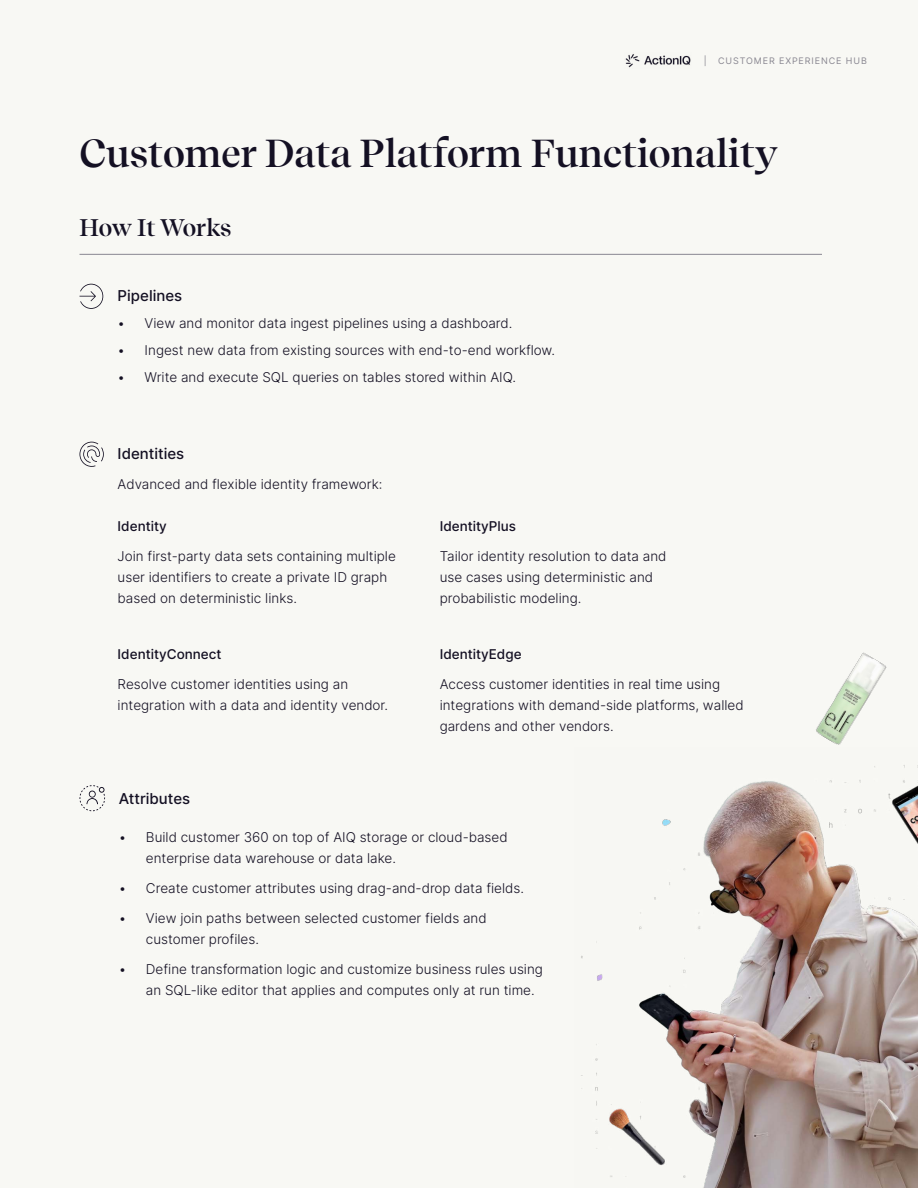
<style>
.page{position:relative;width:918px;height:1188px;background:#f8f8f4}
.page>*{position:absolute;margin:0;border:0;box-sizing:border-box;transform-origin:0 0}
.t1{font:600 39px "Recife Display";color:#141023}
.t2{font:600 24px "Recife Display";color:#141023}
.t3{font:500 15px "Inter";color:#141023}
.t4{font:300 13.5px/21px "Inter";color:#141023}
.t5{font:500 13.5px "Inter";color:#141023}
.t6{font:9px "Inter";letter-spacing:.1em;color:#898791}
</style>
<div class="page">
<img style="left:625px;top:54px;width:66px;height:14px">
<img style="left:581px;top:765px;width:337px;height:423px">
<img style="left:816px;top:652px;width:71px;height:93px">
<svg style="left:80px;top:284px;width:23px;height:25px"></svg>
<svg style="left:80px;top:442px;width:24px;height:25px"></svg>
<svg style="left:79px;top:785px;width:26px;height:26px"></svg>
<hr style="left:80px;top:254px;width:742px;height:1px;background:#898791">
<p class="t6" style="left:704px;top:54px;width:165px">| CUSTOMER EXPERIENCE HUB</p>
<h1 class="t1" style="left:80px;top:125px;width:700px">Customer Data Platform Functionality</h1>
<h2 class="t2" style="left:80px;top:210px;width:154px">How It Works</h2>
<p class="t3" style="left:118px;top:284px;width:66px">Pipelines</p>
<p class="t4" style="left:118px;top:312px;width:396px">• View and monitor data ingest pipelines using a dashboard.</p>
<p class="t4" style="left:118px;top:339px;width:439px">• Ingest new data from existing sources with end-to-end workflow.</p>
<p class="t4" style="left:118px;top:366px;width:400px">• Write and execute SQL queries on tables stored within AIQ.</p>
<p class="t3" style="left:118px;top:442px;width:68px">Identities</p>
<p class="t4" style="left:118px;top:473px;width:266px">Advanced and flexible identity framework:</p>
<p class="t5" style="left:118px;top:516px;width:51px">Identity</p>
<p class="t4" style="left:118px;top:545px;width:280px">Join first-party data sets containing multiple user identifiers to create a private ID graph based on deterministic links.</p>
<p class="t5" style="left:118px;top:644px;width:105px">IdentityConnect</p>
<p class="t4" style="left:118px;top:673px;width:272px">Resolve customer identities using an integration with a data and identity vendor.</p>
<p class="t5" style="left:440px;top:516px;width:78px">IdentityPlus</p>
<p class="t4" style="left:440px;top:545px;width:228px">Tailor identity resolution to data and use cases using deterministic and probabilistic modeling.</p>
<p class="t5" style="left:440px;top:644px;width:83px">IdentityEdge</p>
<p class="t4" style="left:440px;top:673px;width:305px">Access customer identities in real time using integrations with demand-side platforms, walled gardens and other vendors.</p>
<p class="t3" style="left:119px;top:788px;width:73px">Attributes</p>
<p class="t4" style="left:146px;top:826px;width:363px;text-indent:-27px">• Build customer 360 on top of AIQ storage or cloud-based enterprise data warehouse or data lake.</p>
<p class="t4" style="left:119px;top:877px;width:407px">• Create customer attributes using drag-and-drop data fields.</p>
<p class="t4" style="left:146px;top:907px;width:342px;text-indent:-27px">• View join paths between selected customer fields and customer profiles.</p>
<p class="t4" style="left:146px;top:958px;width:399px;text-indent:-27px">• Define transformation logic and customize business rules using an SQL-like editor that applies and computes only at run time.</p>
</div>
